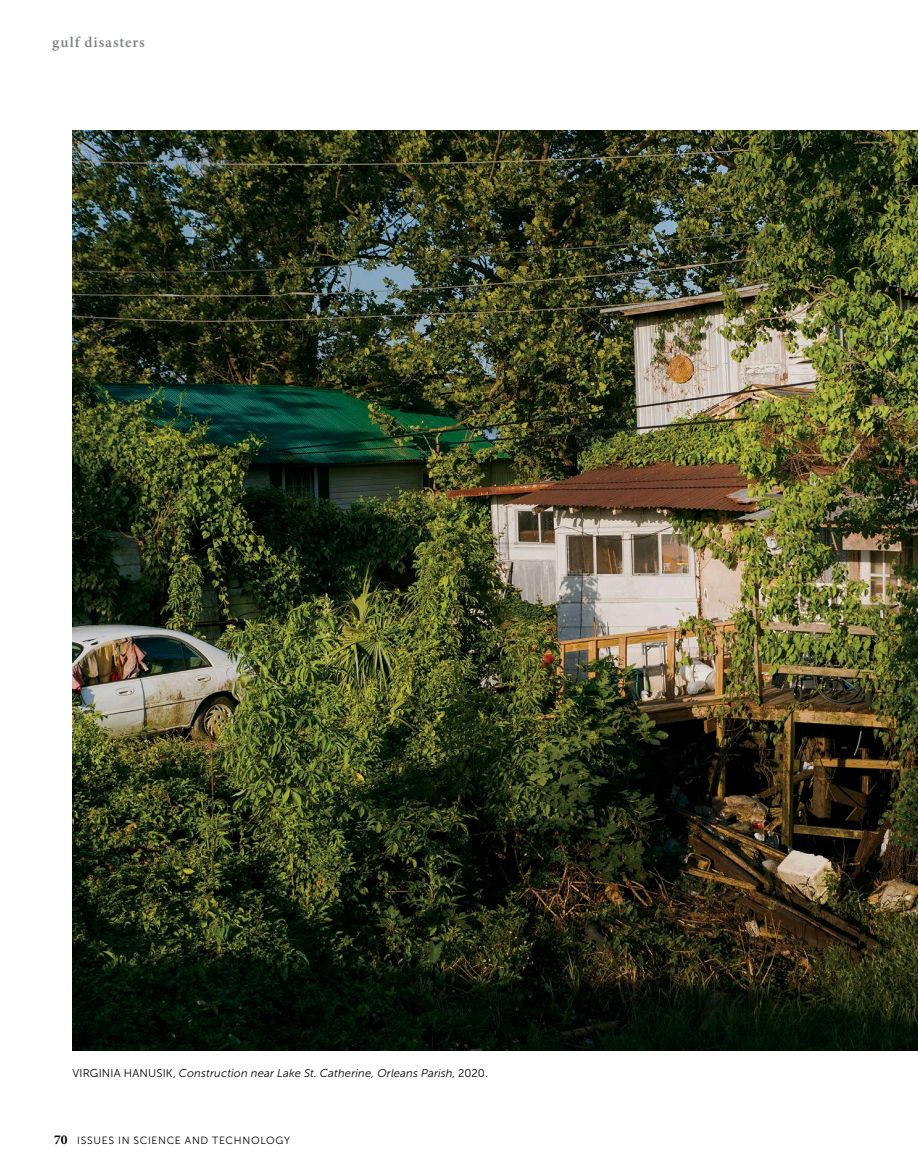
<style>
.page{position:relative;width:918px;height:1175px;background:#fff}
.page>*{position:absolute;margin:0;border:0;box-sizing:border-box;transform-origin:0 0}
.t1{font:600 15px "Minion Pro";letter-spacing:.06em;color:#7f8284}
.t2{font:italic 11.25px "Museo Sans 300";letter-spacing:.015em;color:#000}
.t3{font:10.5px "Museo Sans 300";letter-spacing:.065em;color:#000}
.s1{font-style:normal}
.s2{font-family:"Minion Pro";font-weight:700;font-size:13.5px}
</style>
<div class="page">
<img style="left:72px;top:131px;width:846px;height:919px">
<h1 class="t1" style="left:52px;top:32px;width:94px">gulf disasters</h1>
<p class="t2" style="left:72px;top:1067px;width:417px"><span class="s1">VIRGINIA HANUSIK,</span> Construction near Lake St. Catherine, Orleans Parish<span class="s1">, 2020.</span></p>
<p class="t3" style="left:54px;top:1135px;width:238px"><span class="s2">70</span> ISSUES IN SCIENCE AND TECHNOLOGY</p>
</div>
